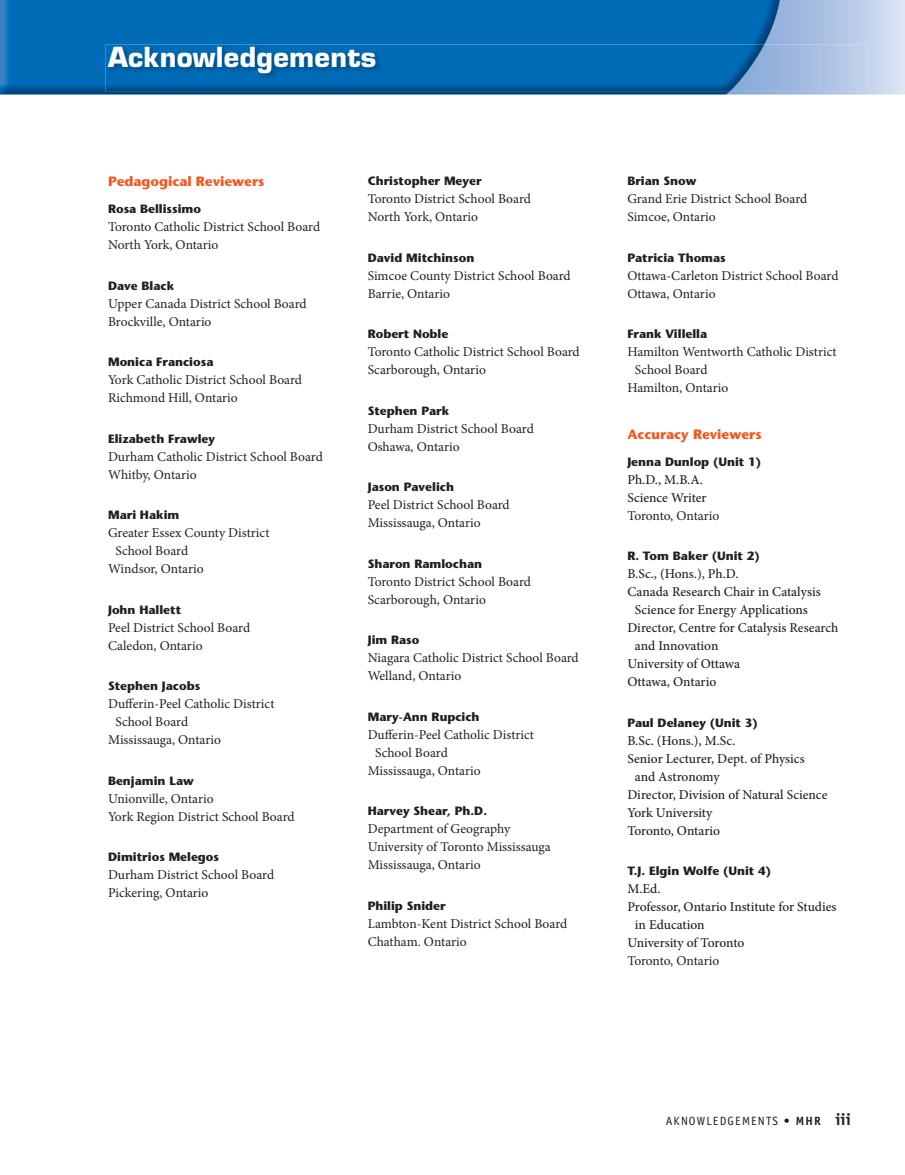
<style>
.page{position:relative;width:905px;height:1175px;background:#fff}
.page>*{position:absolute;margin:0;border:0;box-sizing:border-box;transform-origin:0 0}
.t1{font:700 27px "Eurostile";letter-spacing:.01em;color:#fff}
.t2{font:13.5px/18px "Minion Pro";color:#231f20}
.t3{font:500 13.5px/18px "Minion Pro";color:#231f20}
.t4{font:700 13.5px "Stone Sans";color:#f15921}
.t5{font:700 12px "Stone Sans";color:#231f20}
.t6{font:12px "Officina Sans";letter-spacing:.1em;color:#231f20}
.s1{font-weight:400}
.s2{font-weight:700}
.s3{font-weight:700;font-size:16.5px}
</style>
<div class="page">
<svg style="left:782px;top:0;width:122px;height:94px;background:#bccde8"></svg>
<img style="left:0;top:0;width:782px;height:94px">
<img style="left:764px;top:44px;width:103px;height:48px">
<img style="left:106px;top:44px;width:658px;height:48px">
<p class="t1" style="left:108px;top:47px;width:270px">Acknowledgements</p>
<p class="t4" style="left:108px;top:176px;width:158px">Pedagogical Reviewers</p>
<p class="t5" style="left:108px;top:204px;width:94px">Rosa Bellissimo</p>
<p class="t2" style="left:108px;top:219px;width:213px">Toronto Catholic District School Board<br>North York, Ontario</p>
<p class="t5" style="left:108px;top:281px;width:68px">Dave Black</p>
<p class="t2" style="left:108px;top:295px;width:200px">Upper Canada District School Board<br>Brockville, Ontario</p>
<p class="t5" style="left:108px;top:357px;width:107px">Monica Franciosa</p>
<p class="t2" style="left:108px;top:372px;width:195px">York Catholic District School Board<br>Richmond Hill, Ontario</p>
<p class="t5" style="left:108px;top:434px;width:109px">Elizabeth Frawley</p>
<p class="t2" style="left:108px;top:448px;width:216px">Durham Catholic District School Board<br>Whitby, Ontario</p>
<p class="t5" style="left:108px;top:510px;width:73px">Mari Hakim</p>
<p class="t2" style="left:108px;top:525px;width:163px">Greater Essex County District</p>
<p class="t2" style="left:116px;top:543px;width:74px">School Board</p>
<p class="t2" style="left:108px;top:561px;width:97px">Windsor, Ontario</p>
<p class="t5" style="left:108px;top:605px;width:75px">John Hallett</p>
<p class="t2" style="left:108px;top:619px;width:143px">Peel District School Board<br>Caledon, Ontario</p>
<p class="t5" style="left:108px;top:681px;width:94px">Stephen Jacobs</p>
<p class="t2" style="left:108px;top:696px;width:168px">Dufferin-Peel Catholic District</p>
<p class="t2" style="left:116px;top:714px;width:74px">School Board</p>
<p class="t2" style="left:108px;top:732px;width:114px">Mississauga, Ontario</p>
<p class="t5" style="left:108px;top:776px;width:87px">Benjamin Law</p>
<p class="t2" style="left:108px;top:790px;width:188px">Unionville, Ontario<br>York Region District School Board</p>
<p class="t5" style="left:108px;top:852px;width:112px">Dimitrios Melegos</p>
<p class="t2" style="left:108px;top:867px;width:168px">Durham District School Board<br>Pickering, Ontario</p>
<p class="t5" style="left:368px;top:176px;width:115px">Christopher Meyer</p>
<p class="t2" style="left:368px;top:191px;width:165px">Toronto District School Board<br>North York, Ontario</p>
<p class="t5" style="left:368px;top:253px;width:108px">David Mitchinson</p>
<p class="t2" style="left:368px;top:267px;width:204px">Simcoe County District School Board<br>Barrie, Ontario</p>
<p class="t5" style="left:368px;top:329px;width:82px">Robert Noble</p>
<p class="t2" style="left:368px;top:344px;width:213px">Toronto Catholic District School Board<br>Scarborough, Ontario</p>
<p class="t5" style="left:368px;top:406px;width:83px">Stephen Park</p>
<p class="t2" style="left:368px;top:420px;width:168px">Durham District School Board<br>Oshawa, Ontario</p>
<p class="t5" style="left:368px;top:482px;width:88px">Jason Pavelich</p>
<p class="t2" style="left:368px;top:497px;width:143px">Peel District School Board<br>Mississauga, Ontario</p>
<p class="t5" style="left:368px;top:559px;width:116px">Sharon Ramlochan</p>
<p class="t2" style="left:368px;top:573px;width:165px">Toronto District School Board<br>Scarborough, Ontario</p>
<p class="t5" style="left:368px;top:635px;width:53px">Jim Raso</p>
<p class="t2" style="left:368px;top:650px;width:212px">Niagara Catholic District School Board<br>Welland, Ontario</p>
<p class="t5" style="left:368px;top:712px;width:113px">Mary-Ann Rupcich</p>
<p class="t2" style="left:368px;top:726px;width:168px">Dufferin-Peel Catholic District</p>
<p class="t2" style="left:375px;top:744px;width:74px">School Board</p>
<p class="t2" style="left:368px;top:762px;width:114px">Mississauga, Ontario</p>
<p class="t5" style="left:368px;top:806px;width:121px">Harvey Shear, Ph.D.</p>
<p class="t2" style="left:368px;top:821px;width:185px">Department of Geography<br>University of Toronto Mississauga<br>Mississauga, Ontario</p>
<p class="t5" style="left:368px;top:901px;width:79px">Philip Snider</p>
<p class="t2" style="left:368px;top:915px;width:201px">Lambton-Kent District School Board<br>Chatham. Ontario</p>
<p class="t5" style="left:627px;top:176px;width:71px">Brian Snow</p>
<p class="t2" style="left:627px;top:191px;width:181px">Grand Erie District School Board<br>Simcoe, Ontario</p>
<p class="t5" style="left:627px;top:253px;width:100px">Patricia Thomas</p>
<p class="t2" style="left:627px;top:267px;width:213px">Ottawa-Carleton District School Board<br>Ottawa, Ontario</p>
<p class="t5" style="left:627px;top:329px;width:81px">Frank Villella</p>
<p class="t2" style="left:627px;top:344px;width:211px">Hamilton Wentworth Catholic District</p>
<p class="t2" style="left:634px;top:362px;width:74px">School Board</p>
<p class="t2" style="left:627px;top:380px;width:102px">Hamilton, Ontario</p>
<p class="t4" style="left:627px;top:428px;width:136px">Accuracy Reviewers</p>
<p class="t5" style="left:627px;top:457px;width:135px">Jenna Dunlop (Unit 1)</p>
<p class="t3" style="left:627px;top:471px;width:93px">Ph.D., M.B.A.<br>Science Writer<br><span class="s1">Toronto, Ontario</span></p>
<p class="t5" style="left:627px;top:551px;width:134px">R. Tom Baker (Unit 2)</p>
<p class="t3" style="left:627px;top:566px;width:113px">B.Sc., (Hons.), Ph.D.</p>
<p class="t3" style="left:627px;top:584px;width:195px">Canada Research Chair in Catalysis</p>
<p class="t3" style="left:634px;top:602px;width:174px">Science for Energy Applications</p>
<p class="t3" style="left:627px;top:620px;width:212px">Director, Centre for Catalysis Research</p>
<p class="t3" style="left:634px;top:638px;width:85px">and Innovation</p>
<p class="t3" style="left:627px;top:656px;width:114px">University of Ottawa</p>
<p class="t3" style="left:627px;top:674px;width:90px">Ottawa, Ontario</p>
<p class="t5" style="left:627px;top:718px;width:132px">Paul Delaney (Unit 3)</p>
<p class="t3" style="left:627px;top:732px;width:110px">B.Sc. (Hons.), M.Sc.</p>
<p class="t3" style="left:627px;top:750px;width:179px">Senior Lecturer, Dept. of Physics</p>
<p class="t3" style="left:634px;top:768px;width:86px">and Astronomy</p>
<p class="t3" style="left:627px;top:786px;width:201px">Director, Division of Natural Science</p>
<p class="t3" style="left:627px;top:804px;width:86px">York University</p>
<p class="t3" style="left:627px;top:822px;width:94px">Toronto, Ontario</p>
<p class="t5" style="left:627px;top:866px;width:145px">T.J. Elgin Wolfe (Unit 4)</p>
<p class="t3" style="left:627px;top:881px;width:35px">M.Ed.</p>
<p class="t3" style="left:627px;top:899px;width:211px">Professor, Ontario Institute for Studies</p>
<p class="t3" style="left:634px;top:917px;width:71px">in Education</p>
<p class="t3" style="left:627px;top:935px;width:119px">University of Toronto</p>
<p class="t2" style="left:627px;top:953px;width:93px">Toronto, Ontario</p>
<p class="t6" style="left:665px;top:1116px;width:187px">AKNOWLEDGEMENTS <span class="s2">• MHR</span> <span class="s3">iii</span></p>
</div>
